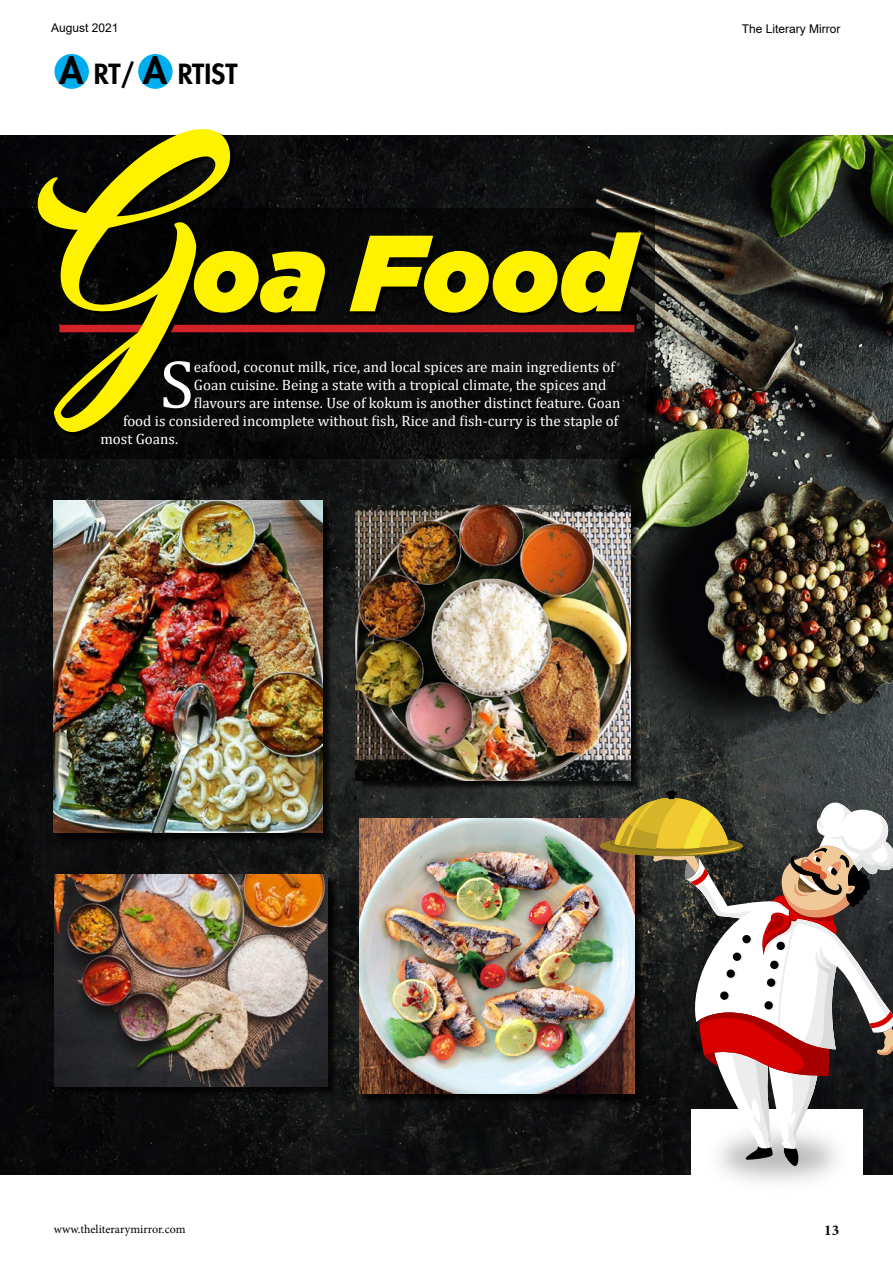
<style>
.page{position:relative;width:893px;height:1263px;background:#fff}
.page>*{position:absolute;margin:0;border:0;box-sizing:border-box;transform-origin:0 0}
.t1{font:italic 900 108px "Gotham";color:#fff200}
.t2{font:69px "Cambria";color:#fff}
.t3{font:800 27px "Futura LT";color:#000}
.t4{font:15px "Cambria";color:#fff}
.t5{font:700 15px "Minion Pro";color:#000}
.t6{font:12px "Arial";color:#000}
.t7{font:12px "Minion Pro";color:#000}
.s1{font-size:36px}
.s2{font-family:"Master Of Break";font-weight:400;font-style:normal;font-size:195px}
</style>
<div class="page">
<img style="left:0;top:135px;width:893px;height:1040px">
<div style="left:55px;top:54px;width:34px;height:35px;background:#00aeef;border-radius:50%"></div>
<div style="left:138px;top:54px;width:35px;height:35px;background:#00aeef;border-radius:50%"></div>
<svg style="left:0;top:208px;width:655px;height:251px;background:#090909"></svg>
<svg style="left:41px;top:132px;width:604px;height:304px;background:#0f0c0c"></svg>
<div style="left:56px;top:877px;width:281px;height:219px;background:#000;opacity:.75"></div>
<img style="left:54px;top:875px;width:273px;height:211px">
<div style="left:56px;top:503px;width:276px;height:340px;background:#000;opacity:.75"></div>
<img style="left:54px;top:501px;width:268px;height:332px">
<div style="left:358px;top:508px;width:282px;height:282px;background:#000;opacity:.75"></div>
<img style="left:355px;top:505px;width:275px;height:275px">
<div style="left:362px;top:821px;width:283px;height:283px;background:#060707"></div>
<img style="left:360px;top:819px;width:240px;height:275px">
<img style="left:692px;top:1171px;width:170px;height:11px">
<svg style="left:600px;top:791px;width:293px;height:380px"></svg>
<p class="t6" style="left:51px;top:20px;width:69px">August 2021</p>
<p class="t6" style="left:742px;top:20px;width:100px">The Literary Mirror</p>
<h3 class="t3" style="left:59px;top:56px;width:180px"><span class="s1">A</span> RT/ <span class="s1">A</span> RTIST</h3>
<h1 class="t1" style="left:58px;top:210px;width:575px"><span class="s2">G</span>oa Food</h1>
<h2 class="t2" style="left:160px;top:343px;width:36px">S</h2>
<p class="t4" style="left:194px;top:358px;width:423px">eafood, coconut milk, rice, and local spices are main ingredients of</p>
<p class="t4" style="left:194px;top:376px;width:414px">Goan cuisine. Being a state with a tropical climate, the spices and</p>
<p class="t4" style="left:194px;top:394px;width:428px">flavours are intense. Use of kokum is another distinct feature. Goan</p>
<p class="t4" style="left:123px;top:412px;width:497px">food is considered incomplete without fish, Rice and fish-curry is the staple of</p>
<p class="t4" style="left:100px;top:430px;width:79px">most Goans.</p>
<p class="t7" style="left:54px;top:1221px;width:133px">www.theliterarymirror.com</p>
<p class="t5" style="left:824px;top:1220px;width:16px">13</p>
</div>
